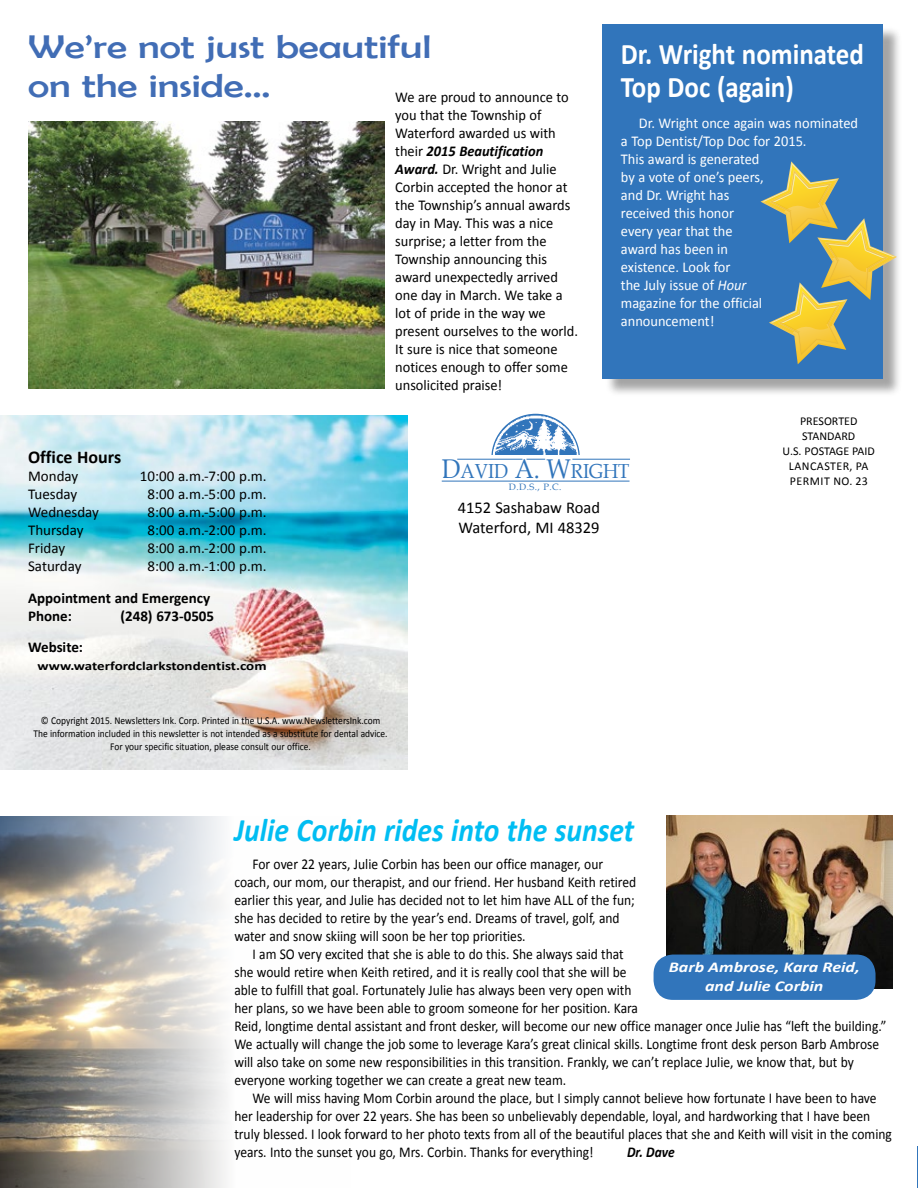
<style>
.page{position:relative;width:918px;height:1188px;background:#fff}
.page>*{position:absolute;margin:0;border:0;box-sizing:border-box;transform-origin:0 0}
.t1{font:33px/39.6px "Berlin Sans FB";color:#416db5;scale:1.25 1}
.t2{font:italic 700 33px "Calibri";color:#00bef3;scale:.9 1}
.t3{font:700 30px/33px "Calibri";color:#fff;scale:.9 1}
.t4{font:20.25px "Book Antiqua";color:#3175bb;scale:.9 1}
.t5{font:700 18px "Calibri";color:#000}
.t6{font:16.5px/19.8px "Calibri";color:#000}
.t7{font:15px/18px "Calibri";color:#000;scale:.9 1}
.t8{font:15px/18px "Calibri";color:#000;scale:.96 1}
.t9{font:15px/18px "Calibri";color:#fff;scale:.96 1}
.t10{font:15px "Calibri";color:#000}
.t11{font:700 15px/18px "Calibri";color:#000}
.t12{font:italic 700 15px/19.5px "Calibri";color:#fff;text-align:center;scale:1.2 1}
.t13{font:italic 700 15px "Calibri";color:#000;scale:.9 1}
.t14{font:700 12.45px "Calibri";color:#000;scale:1.2 1}
.t15{font:12px/15px "Calibri";color:#000;text-align:center}
.t16{font:10.5px/12.6px "Calibri";color:#000;text-align:center;scale:.9 1}
.t17{font:9.15px "Book Antiqua";color:#3175bb}
.s1{font-weight:700;font-style:italic}
.s2{font-style:italic}
.s3{font-size:27px}
</style>
<div class="page">
<img style="left:0;top:416px;width:407px;height:353px">
<hr style="left:917px;top:1147px;width:1px;height:41px;background:#3175bb">
<img style="left:492px;top:414px;width:87px;height:88px;border-radius:44px">
<div style="left:486px;top:456px;width:99px;height:51px;background:#fff"></div>
<hr style="left:457px;top:459px;width:66px;height:1px;background:#3175bb">
<svg style="left:526px;top:459px;width:19px;height:1px"></svg>
<hr style="left:572px;top:459px;width:58px;height:1px;background:#3175bb">
<hr style="left:442px;top:481px;width:188px;height:1px;background:#3175bb">
<img style="left:28px;top:121px;width:356px;height:268px">
<img style="left:666px;top:815px;width:226px;height:173px">
<div style="left:654px;top:955px;width:222px;height:45px;background:#3175bb;border-radius:19px"></div>
<img style="left:0;top:817px;width:227px;height:371px">
<div style="left:605px;top:26px;width:297px;height:371px;background:#000;opacity:.36"></div>
<div style="left:603px;top:24px;width:280px;height:354px;background:#3175bb"></div>
<svg style="left:760px;top:161px;width:137px;height:203px"></svg>
<h1 class="t1" style="left:28px;top:26px;width:324px">We’re not just beautiful on the inside…</h1>
<p class="t8" style="left:395px;top:88px;width:192px">We are proud to announce to you that the Township of<br>Waterford awarded us with their <span class="s1">2015 Beautification<br>Award.</span> Dr. Wright and Julie<br>Corbin accepted the honor at the Township’s annual awards day in May. This was a nice surprise; a letter from the<br>Township announcing this award unexpectedly arrived one day in March. We take a lot of pride in the way we present ourselves to the world.<br>It sure is nice that someone notices enough to offer some unsolicited praise!</p>
<h2 class="t3" style="left:621px;top:36px;width:272px">Dr. Wright nominated<br>Top Doc (again)</h2>
<p class="t9" style="left:621px;top:114px;width:249px;text-indent:18px">Dr. Wright once again was nominated a Top Dentist/Top Doc for 2015.<br>This award is generated<br>by a vote of one’s peers,<br>and Dr. Wright has<br>received this honor<br>every year that the<br>award has been in<br>existence. Look for<br>the July issue of <span class="s2">Hour<br></span>magazine for the official announcement!</p>
<p class="t5" style="left:28px;top:445px;width:95px">Office Hours</p>
<p class="t10" style="left:28px;top:466px;width:52px">Monday</p>
<p class="t10" style="left:140px;top:466px;width:128px">10:00 a.m.-7:00 p.m.</p>
<p class="t10" style="left:28px;top:484px;width:51px">Tuesday</p>
<p class="t10" style="left:148px;top:484px;width:121px">8:00 a.m.-5:00 p.m.</p>
<p class="t10" style="left:28px;top:502px;width:72px">Wednesday</p>
<p class="t10" style="left:148px;top:502px;width:121px">8:00 a.m.-5:00 p.m.</p>
<p class="t10" style="left:28px;top:520px;width:57px">Thursday</p>
<p class="t10" style="left:148px;top:520px;width:121px">8:00 a.m.-2:00 p.m.</p>
<p class="t10" style="left:28px;top:538px;width:39px">Friday</p>
<p class="t10" style="left:148px;top:538px;width:121px">8:00 a.m.-2:00 p.m.</p>
<p class="t10" style="left:28px;top:556px;width:55px">Saturday</p>
<p class="t10" style="left:148px;top:556px;width:121px">8:00 a.m.-1:00 p.m.</p>
<p class="t11" style="left:28px;top:588px;width:184px">Appointment and Emergency<br>Phone:</p>
<p class="t11" style="left:120px;top:606px;width:95px">(248) 673-0505</p>
<p class="t11" style="left:28px;top:638px;width:56px">Website:</p>
<p class="t14" style="left:38px;top:657px;width:192px">www.waterfordclarkstondentist.com</p>
<p class="t16" style="left:33px;top:714px;width:395px">© Copyright 2015. Newsletters Ink. Corp. Printed in the U.S.A. www.NewslettersInk.com<br>The information included in this newsletter is not intended as a substitute for dental advice.<br>For your specific situation, please consult our office.</p>
<h3 class="t4" style="left:442px;top:457px;width:210px"><span class="s3">D</span>AVID <span class="s3">A. W</span>RIGHT</h3>
<p class="t17" style="left:509px;top:481px;width:54px">D.D.S., P.C.</p>
<p class="t6" style="left:458px;top:498px;width:144px">4152 Sashabaw Road<br>Waterford, MI 48329</p>
<h1 class="t2" style="left:234px;top:806px;width:446px">Julie Corbin rides into the sunset</h1>
<p class="t15" style="left:783px;top:414px;width:94px">PRESORTED<br>STANDARD<br>U.S. POSTAGE PAID<br>LANCASTER, PA<br>PERMIT NO. 23</p>
<p class="t7" style="left:234px;top:854px;width:448px;text-indent:18px">For over 22 years, Julie Corbin has been our office manager, our coach, our mom, our therapist, and our friend. Her husband Keith retired earlier this year, and Julie has decided not to let him have ALL of the fun; she has decided to retire by the year’s end. Dreams of travel, golf, and water and snow skiing will soon be her top priorities.</p>
<p class="t7" style="left:234px;top:944px;width:726px;text-indent:18px">I am SO very excited that she is able to do this. She always said that<br>she would retire when Keith retired, and it is really cool that she will be<br>able to fulfill that goal. Fortunately Julie has always been very open with<br>her plans, so we have been able to groom someone for her position. Kara<br>Reid, longtime dental assistant and front desker, will become our new office manager once Julie has “left the building.” We actually will change the job some to leverage Kara’s great clinical skills. Longtime front desk person Barb Ambrose will also take on some new responsibilities in this transition. Frankly, we can’t replace Julie, we know that, but by everyone working together we can create a great new team.</p>
<p class="t7" style="left:234px;top:1088px;width:732px;text-indent:18px">We will miss having Mom Corbin around the place, but I simply cannot believe how fortunate I have been to have her leadership for over 22 years. She has been so unbelievably dependable, loyal, and hardworking that I have been truly blessed. I look forward to her photo texts from all of the beautiful places that she and Keith will visit in the coming years. Into the sunset you go, Mrs. Corbin. Thanks for everything!</p>
<p class="t12" style="left:669px;top:956px;width:161px">Barb Ambrose, Kara Reid, and Julie Corbin</p>
<p class="t13" style="left:627px;top:1141px;width:55px">Dr. Dave</p>
</div>
